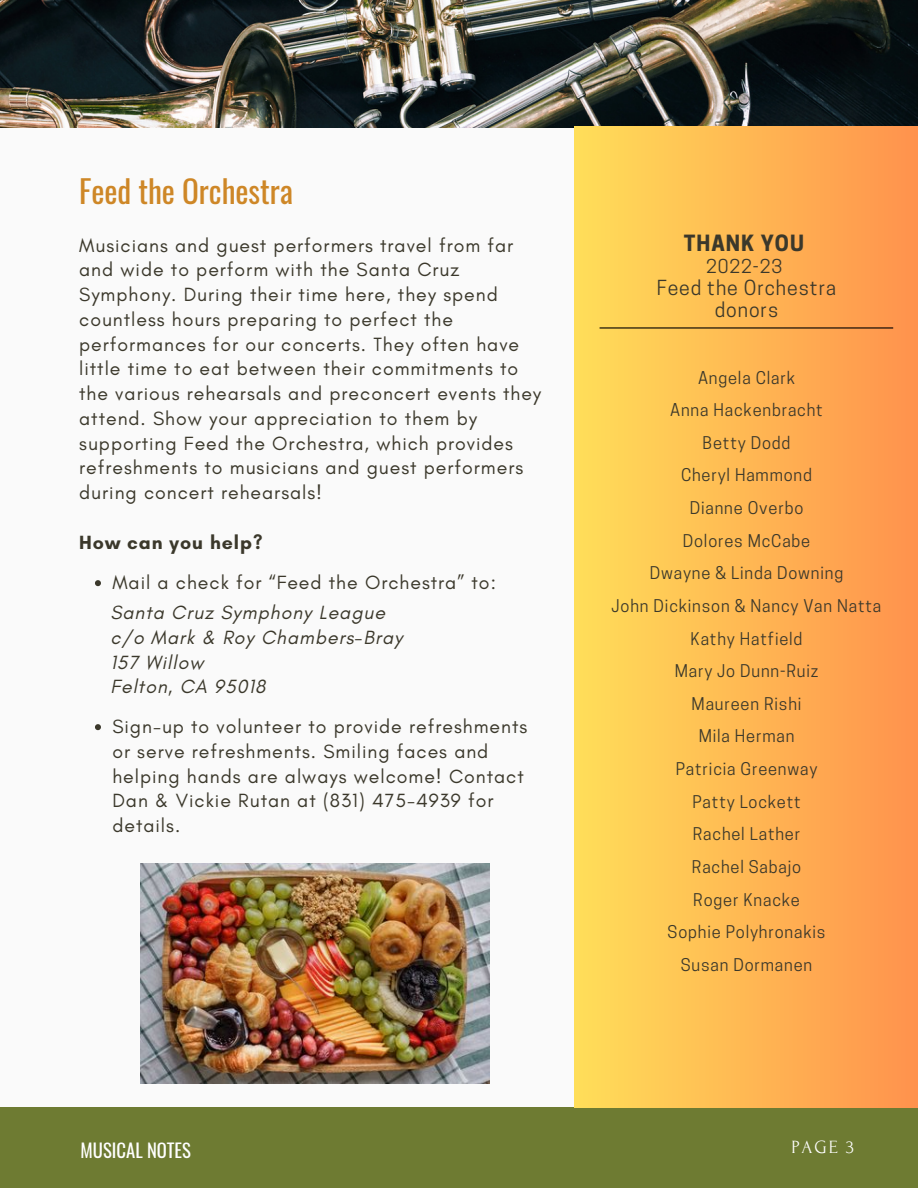
<style>
.page{position:relative;width:918px;height:1188px;background:#fafafa}
.page>*{position:absolute;margin:0;border:0;box-sizing:border-box;transform-origin:0 0}
.t1{font:31.2px "Oswald";color:#ce8727}
.t2{font:700 21px "Cooper Hewitt";letter-spacing:.05em;color:#3b382b}
.t3{font:19.5px/24.8px "Glacial Indifference";letter-spacing:.05em;color:#3b382b}
.t4{font:italic 19.5px "Glacial Indifference";letter-spacing:.05em;color:#3b382b}
.t5{font:19.5px "Cooper Hewitt";letter-spacing:.05em;color:#3b382b}
.t6{font:700 19.5px "Glacial Indifference";letter-spacing:.05em;color:#3b382b}
.t7{font:18.75px "Oswald";color:#fff}
.t8{font:18.75px "Forum";color:#fff}
.t9{font:18px "Cooper Hewitt";letter-spacing:.05em;color:#3b382b}
.t10{font:16.5px "Cooper Hewitt";letter-spacing:.05em;color:#3b382b}
</style>
<div class="page">
<img style="left:0;top:0;width:918px;height:127px">
<div style="left:0;top:1107px;width:918px;height:81px;background:#6e7b32"></div>
<div style="left:575px;top:127px;width:343px;height:981px;background:linear-gradient(to right,#ffde59,#ff924d)"></div>
<img style="left:140px;top:864px;width:349px;height:219px">
<svg style="left:95px;top:580px;width:6px;height:6px"></svg>
<svg style="left:95px;top:724px;width:6px;height:6px"></svg>
<hr style="left:600px;top:327px;width:293px;height:2px;background:#000">
<p class="t1" style="left:79px;top:166px;width:215px">Feed the Orchestra</p>
<p class="t3" style="left:79px;top:232px;width:464px">Musicians and guest performers travel from far and wide to perform with the Santa Cruz Symphony. During their time here, they spend countless hours preparing to perfect the performances for our concerts. They often have little time to eat between their commitments to the various rehearsals and preconcert events they attend. Show your appreciation to them by supporting Feed the Orchestra, which provides refreshments to musicians and guest performers during concert rehearsals!</p>
<p class="t6" style="left:79px;top:530px;width:185px">How can you help?</p>
<p class="t3" style="left:112px;top:570px;width:385px">Mail a check for “Feed the Orchestra” to:</p>
<p class="t4" style="left:110px;top:601px;width:276px">Santa Cruz Symphony League</p>
<p class="t4" style="left:110px;top:625px;width:294px">c/o Mark &amp; Roy Chambers-Bray</p>
<p class="t4" style="left:110px;top:650px;width:95px">157 Willow</p>
<p class="t4" style="left:110px;top:675px;width:157px">Felton, CA 95018</p>
<p class="t3" style="left:112px;top:714px;width:416px">Sign-up to volunteer to provide refreshments or serve refreshments. Smiling faces and helping hands are always welcome! Contact Dan &amp; Vickie Rutan at (831) 475-4939 for details.</p>
<p class="t2" style="left:684px;top:235px;width:122px">THANK YOU</p>
<p class="t9" style="left:706px;top:260px;width:78px">2022-23</p>
<p class="t5" style="left:657px;top:280px;width:181px">Feed the Orchestra</p>
<p class="t5" style="left:715px;top:303px;width:65px">donors</p>
<p class="t10" style="left:698px;top:371px;width:98px">Angela Clark</p>
<p class="t10" style="left:670px;top:404px;width:154px">Anna Hackenbracht</p>
<p class="t10" style="left:703px;top:436px;width:89px">Betty Dodd</p>
<p class="t10" style="left:681px;top:469px;width:133px">Cheryl Hammond</p>
<p class="t10" style="left:690px;top:502px;width:115px">Dianne Overbo</p>
<p class="t10" style="left:683px;top:534px;width:129px">Dolores McCabe</p>
<p class="t10" style="left:650px;top:567px;width:195px">Dwayne &amp; Linda Downing</p>
<p class="t10" style="left:612px;top:600px;width:271px">John Dickinson &amp; Nancy Van Natta</p>
<p class="t10" style="left:691px;top:632px;width:113px">Kathy Hatfield</p>
<p class="t10" style="left:675px;top:665px;width:145px">Mary Jo Dunn-Ruiz</p>
<p class="t10" style="left:692px;top:697px;width:111px">Maureen Rishi</p>
<p class="t10" style="left:699px;top:730px;width:97px">Mila Herman</p>
<p class="t10" style="left:676px;top:763px;width:143px">Patricia Greenway</p>
<p class="t10" style="left:692px;top:795px;width:110px">Patty Lockett</p>
<p class="t10" style="left:693px;top:828px;width:109px">Rachel Lather</p>
<p class="t10" style="left:692px;top:861px;width:111px">Rachel Sabajo</p>
<p class="t10" style="left:693px;top:893px;width:108px">Roger Knacke</p>
<p class="t10" style="left:668px;top:926px;width:159px">Sophie Polyhronakis</p>
<p class="t10" style="left:681px;top:958px;width:133px">Susan Dormanen</p>
<p class="t7" style="left:81px;top:1136px;width:112px">MUSICAL NOTES</p>
<p class="t8" style="left:791px;top:1137px;width:64px">PAGE 3</p>
</div>
